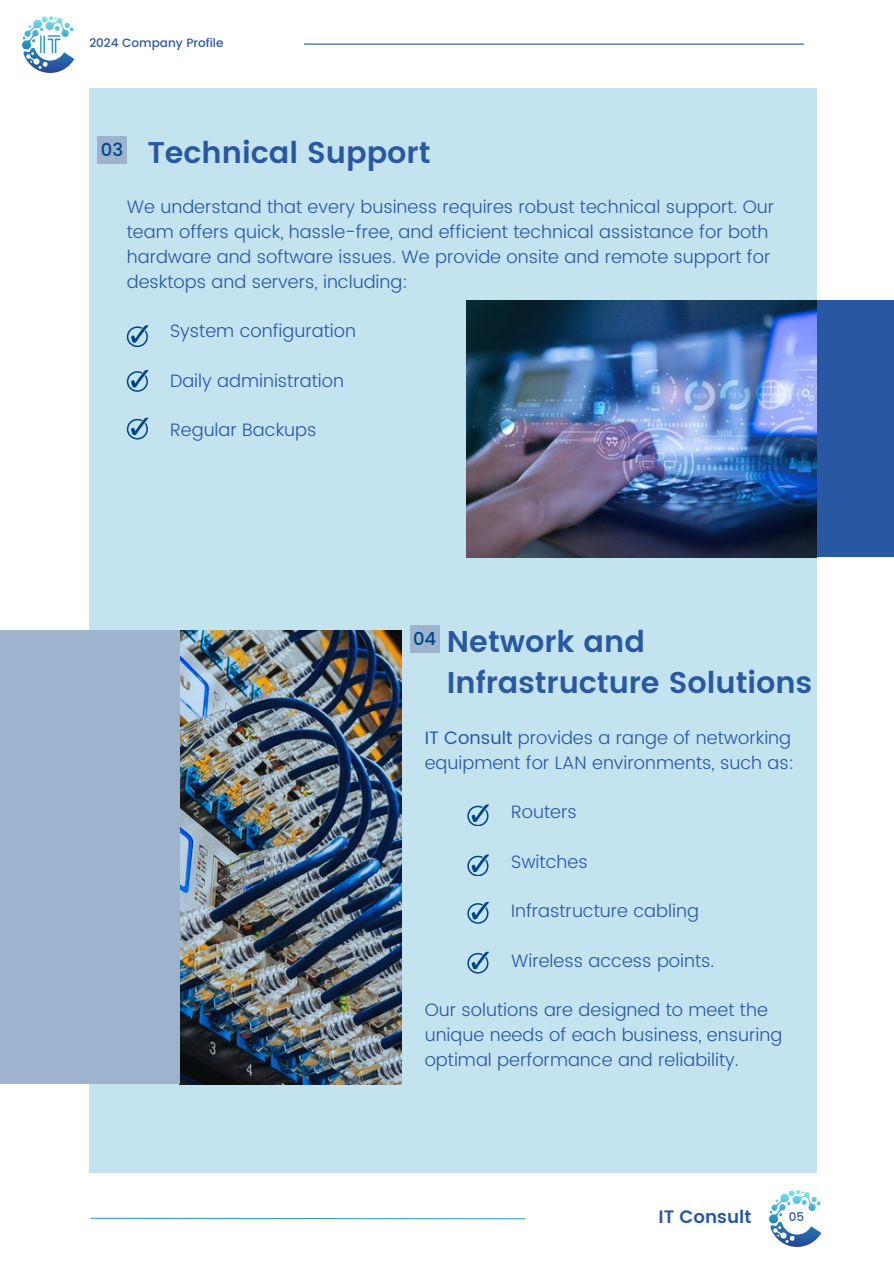
<style>
.page{position:relative;width:894px;height:1264px;background:#fff}
.page>*{position:absolute;margin:0;border:0;box-sizing:border-box;transform-origin:0 0}
.t1{font:600 30px/41.7px "Poppins";color:#2958a2}
.t2{font:300 18px/24.8px "Poppins";color:#2958a2}
.t3{font:600 18px "Poppins";color:#2958a2}
.t4{font:500 18px "Poppins";color:#00458c}
.t5{font:500 12px "Poppins";color:#2958a2}
.s1{font-weight:400}
</style>
<div class="page">
<div style="left:89px;top:88px;width:727px;height:1084px;background:#c3e3ef"></div>
<img style="left:180px;top:630px;width:221px;height:454px">
<div style="left:761px;top:300px;width:132px;height:257px;background:#2958a2"></div>
<img style="left:466px;top:300px;width:350px;height:257px">
<svg style="left:90px;top:1217px;width:436px;height:2px"></svg>
<div style="left:0;top:630px;width:179px;height:453px;background:#9db3ce"></div>
<hr style="left:304px;top:44px;width:499px;height:1px;background:#2958a2">
<svg style="left:467px;top:804px;width:21px;height:21px"></svg>
<svg style="left:467px;top:854px;width:21px;height:21px"></svg>
<svg style="left:467px;top:901px;width:21px;height:22px"></svg>
<svg style="left:467px;top:951px;width:21px;height:22px"></svg>
<svg style="left:127px;top:325px;width:21px;height:21px"></svg>
<svg style="left:127px;top:370px;width:21px;height:21px"></svg>
<svg style="left:127px;top:417px;width:21px;height:22px"></svg>
<div style="left:97px;top:136px;width:30px;height:28px;background:#9db3ce"></div>
<div style="left:409px;top:625px;width:30px;height:28px;background:#9db3ce"></div>
<img style="left:769px;top:1190px;width:53px;height:56px">
<img style="left:23px;top:16px;width:52px;height:56px">
<h1 class="t5" style="left:89px;top:35px;width:136px">2024 Company Profile</h1>
<h3 class="t4" style="left:101px;top:139px;width:24px">03</h3>
<p class="t1" style="left:147px;top:131px;width:284px">Technical Support</p>
<p class="t2" style="left:127px;top:195px;width:648px">We understand that every business requires robust technical support. Our team offers quick, hassle-free, and efficient technical assistance for both hardware and software issues. We provide onsite and remote support for desktops and servers, including:</p>
<p class="t2" style="left:170px;top:318px;width:187px">System configuration</p>
<p class="t2" style="left:170px;top:368px;width:175px">Daily administration</p>
<h1 class="t2" style="left:170px;top:417px;width:148px">Regular Backups</h1>
<h3 class="t4" style="left:413px;top:628px;width:25px">04</h3>
<h3 class="t1" style="left:446px;top:620px;width:367px">Network and<br>Infrastructure Solutions</h3>
<h3 class="t2" style="left:424px;top:725px;width:371px"><span class="s1">IT Consult</span> provides a range of networking equipment for LAN environments, such as:</h3>
<h3 class="t2" style="left:511px;top:799px;width:67px">Routers</h3>
<h3 class="t2" style="left:511px;top:849px;width:78px">Switches</h3>
<h3 class="t2" style="left:511px;top:898px;width:189px">Infrastructure cabling</h3>
<p class="t2" style="left:511px;top:948px;width:205px">Wireless access points.</p>
<p class="t2" style="left:424px;top:997px;width:359px">Our solutions are designed to meet the unique needs of each business, ensuring optimal performance and reliability.</p>
<h3 class="t3" style="left:658px;top:1206px;width:94px">IT Consult</h3>
<p class="t5" style="left:788px;top:1209px;width:17px">05</p>
</div>
